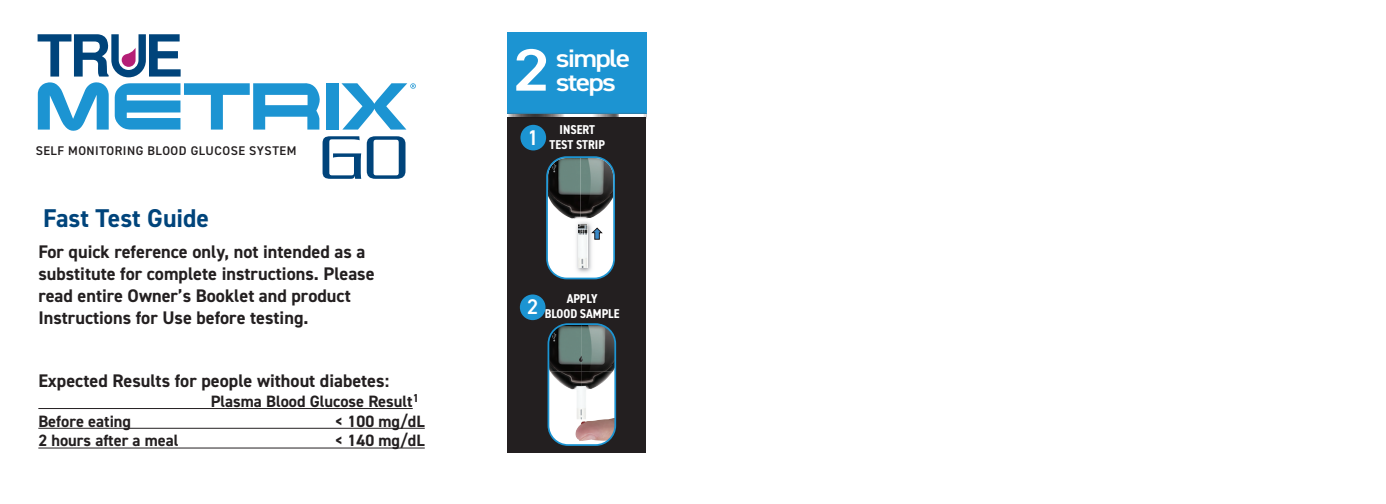
<style>
.page{position:relative;width:1386px;height:504px;background:#fff}
.page>*{position:absolute;margin:0;border:0;box-sizing:border-box;transform-origin:0 0}
.t1{font:600 59.68px "DIN2014";color:#fff;scale:1.18 1}
.t2{font:700 25.72px "DIN2014";color:#00447b}
.t3{font:600 25.38px/24.5px "DIN2014";letter-spacing:-.06em;color:#fff;scale:1.18 1}
.t4{font:600 21.35px "DIN2014";color:#fff}
.t5{font:700 18.2px/21.9px "DIN2014";color:#231f20}
.t6{font:700 16.45px "DIN2014";color:#231f20}
.t7{font:700 condensed 12.78px/15.4px "DIN2014";color:#fff;text-align:center}
.t8{font:600 12.6px "DIN2014";letter-spacing:.04em;color:#231f20}
</style>
<div class="page">
<hr style="left:38px;top:408px;width:375px;height:1px;background:#231f20">
<hr style="left:38px;top:428px;width:387px;height:1px;background:#231f20">
<hr style="left:38px;top:448px;width:387px;height:1px;background:#231f20">
<div style="left:507px;top:32px;width:139px;height:83px;background:#1c94d2"></div>
<div style="left:507px;top:114px;width:139px;height:339px;background:#231f20"></div>
<div style="left:520px;top:125px;width:26px;height:25px;background:#1c94d2;border-radius:50%"></div>
<div style="left:520px;top:294px;width:26px;height:26px;background:#1c94d2;border-radius:50%"></div>
<div style="left:548px;top:324px;width:67px;height:121px;background:#fff;border-radius:20px"></div>
<img style="left:575px;top:419px;width:38px;height:22px">
<img style="left:548px;top:326px;width:65px;height:46px">
<img style="left:551px;top:372px;width:62px;height:47px">
<div style="left:548px;top:323px;width:68px;height:123px;border:2px solid #1c94d2;border-radius:20px"></div>
<img style="left:507px;top:113px;width:139px;height:4px">
<svg style="left:507px;top:115px;width:139px;height:1px"></svg>
<svg style="left:546px;top:156px;width:69px;height:123px;background:#97a4a7"></svg>
<svg style="left:38px;top:34px;width:378px;height:145px"></svg>
<p class="t8" style="left:36px;top:143px;width:262px">SELF MONITORING BLOOD GLUCOSE SYSTEM</p>
<h2 class="t2" style="left:43px;top:201px;width:167px">Fast Test Guide</h2>
<p class="t5" style="left:38px;top:241px;width:338px">For quick reference only, not intended as a substitute for complete instructions. Please read entire Owner’s Booklet and product Instructions for Use before testing.</p>
<p class="t5" style="left:38px;top:370px;width:352px">Expected Results for people without diabetes:</p>
<p class="t6" style="left:211px;top:390px;width:210px">Plasma Blood Glucose Result<sup>1</sup></p>
<p class="t6" style="left:38px;top:410px;width:94px">Before eating</p>
<p class="t6" style="left:335px;top:410px;width:92px">&lt; 100 mg/dL</p>
<p class="t6" style="left:38px;top:430px;width:142px">2 hours after a meal</p>
<p class="t6" style="left:335px;top:430px;width:92px">&lt; 140 mg/dL</p>
<h1 class="t1" style="left:513px;top:31px;width:33px">2</h1>
<h3 class="t3" style="left:556px;top:45px;width:65px">simple steps</h3>
<p class="t7" style="left:550px;top:122px;width:57px">INSERT<br>TEST STRIP</p>
<p class="t4" style="left:528px;top:123px;width:13px">1</p>
<p class="t7" style="left:527px;top:291px;width:94px;text-align:left;text-indent:40px">APPLY<br><sup>2</sup> BLOOD SAMPLE</p>
</div>
